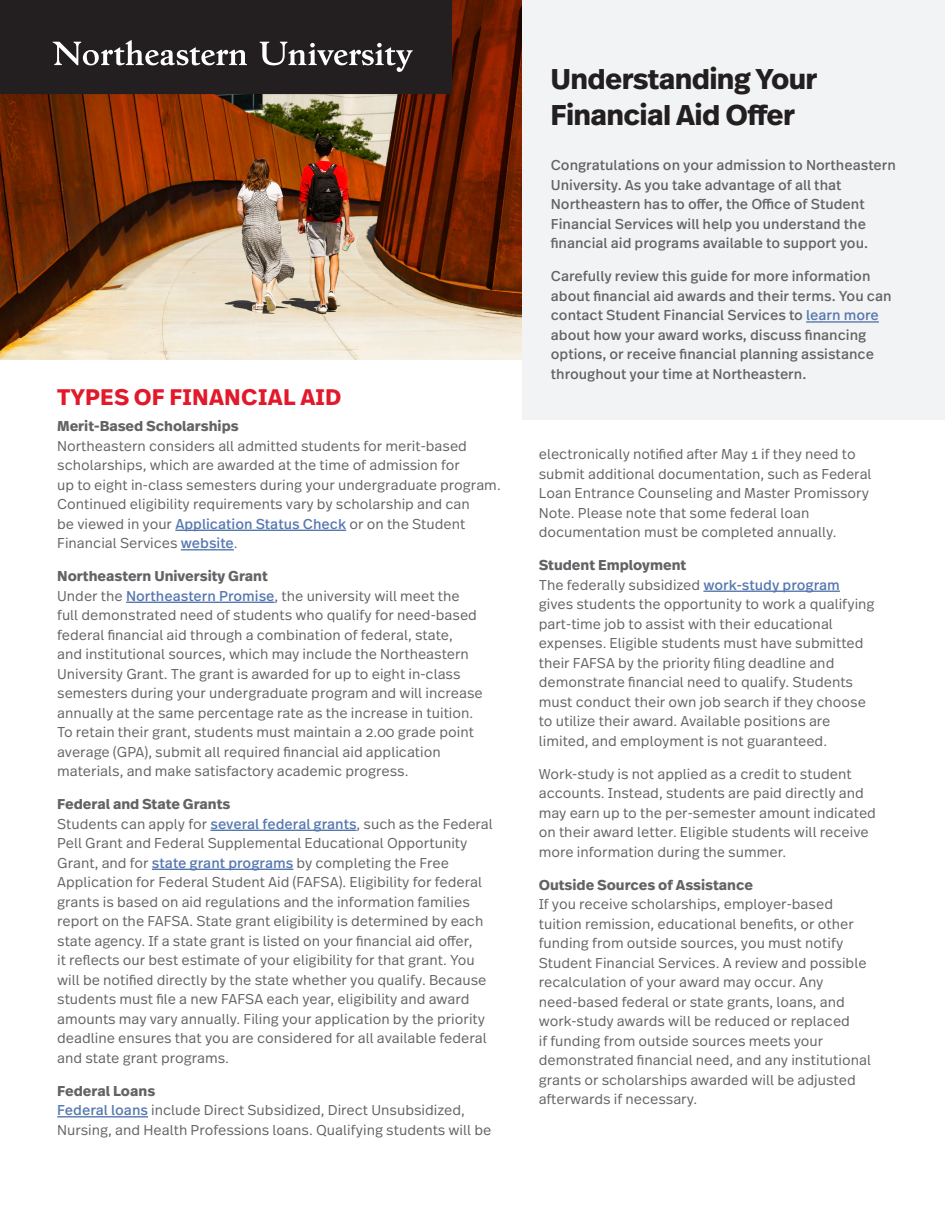
<style>
.page{position:relative;width:945px;height:1215px;background:#fff}
.page>*{position:absolute;margin:0;border:0;box-sizing:border-box;transform-origin:0 0}
.t1{font:700 28.5px/36px "Real Head Pro";color:#231f20}
.Subhead_A-Red{font:700 22.5px "Real Text Pro";letter-spacing:.01em;color:#e2192b}
.Paragraph{font:300 14.25px/19.5px "Real Text Pro";color:#636366}
.Paragraph-2{font:14.25px/19.5px "Real Text Pro";color:#636366}
.Paragraph_Text_B{font:700 14.25px "Real Text Pro";color:#636366}
.s1{font-weight:400;color:#5678b0}
.s2{color:#5678b0}
</style>
<div class="page">
<img style="left:0;top:0;width:522px;height:360px">
<svg style="left:0;top:0;width:452px;height:94px;background:#302c2d"></svg>
<div style="left:522px;top:0;width:423px;height:420px;background:#f2f3f4"></div>
<hr style="left:806px;top:321px;width:73px;height:2px;background:#5678b0">
<hr style="left:175px;top:530px;width:171px;height:1px;background:#5678b0">
<hr style="left:181px;top:549px;width:53px;height:1px;background:#5678b0">
<hr style="left:126px;top:602px;width:149px;height:1px;background:#5678b0">
<hr style="left:210px;top:830px;width:147px;height:1px;background:#5678b0">
<hr style="left:152px;top:869px;width:141px;height:1px;background:#5678b0">
<hr style="left:57px;top:1116px;width:91px;height:1px;background:#5678b0">
<hr style="left:703px;top:591px;width:137px;height:1px;background:#5678b0">
<p class="Subhead_A-Red" style="left:57px;top:381px;width:286px">TYPES OF FINANCIAL AID</p>
<p class="Paragraph_Text_B" style="left:57px;top:416px;width:183px">Merit-Based Scholarships</p>
<p class="Paragraph" style="left:57px;top:436px;width:445px">Northeastern considers all admitted students for merit-based scholarships, which are awarded at the time of admission for<br>up to eight in-class semesters during your undergraduate program.<br>Continued eligibility requirements vary by scholarship and can<br>be viewed in your <span class="s1">Application Status Check</span> or on the Student Financial Services <span class="s1">website</span>.</p>
<p class="Paragraph_Text_B" style="left:57px;top:566px;width:212px">Northeastern University Grant</p>
<p class="Paragraph" style="left:57px;top:586px;width:427px">Under the <span class="s1">Northeastern Promise</span>, the university will meet the full demonstrated need of students who qualify for need-based federal financial aid through a combination of federal, state,<br>and institutional sources, which may include the Northeastern University Grant. The grant is awarded for up to eight in-class semesters during your undergraduate program and will increase annually at the same percentage rate as the increase in tuition.<br>To retain their grant, students must maintain a 2.00 grade point average (GPA), submit all required financial aid application materials, and make satisfactory academic progress.</p>
<p class="Paragraph_Text_B" style="left:57px;top:794px;width:175px">Federal and State Grants</p>
<p class="Paragraph" style="left:57px;top:814px;width:437px">Students can apply for <span class="s1">several federal grants</span>, such as the Federal Pell Grant and Federal Supplemental Educational Opportunity Grant, and for <span class="s1">state grant programs</span> by completing the Free Application for Federal Student Aid (FAFSA). Eligibility for federal grants is based on aid regulations and the information families report on the FAFSA. State grant eligibility is determined by each state agency. If a state grant is listed on your financial aid offer,<br>it reflects our best estimate of your eligibility for that grant. You will be notified directly by the state whether you qualify. Because students must file a new FAFSA each year, eligibility and award amounts may vary annually. Filing your application by the priority deadline ensures that you are considered for all available federal and state grant programs.</p>
<p class="Paragraph_Text_B" style="left:57px;top:1080px;width:100px">Federal Loans</p>
<p class="Paragraph" style="left:57px;top:1100px;width:436px"><span class="s1">Federal loans</span> include Direct Subsidized, Direct Unsubsidized,<br>Nursing, and Health Professions loans. Qualifying students will be</p>
<p class="t1" style="left:551px;top:60px;width:268px">Understanding Your<br>Financial Aid Offer</p>
<p class="Paragraph-2" style="left:551px;top:155px;width:347px">Congratulations on your admission to Northeastern University. As you take advantage of all that Northeastern has to offer, the Office of Student Financial Services will help you understand the financial aid programs available to support you.</p>
<p class="Paragraph-2" style="left:551px;top:266px;width:342px">Carefully review this guide for more information about financial aid awards and their terms. You can contact Student Financial Services to <span class="s2">learn more </span>about how your award works, discuss financing options, or receive financial planning assistance throughout your time at Northeastern.</p>
<p class="Paragraph" style="left:539px;top:444px;width:334px">electronically notified after May 1 if they need to submit additional documentation, such as Federal Loan Entrance Counseling and Master Promissory Note. Please note that some federal loan documentation must be completed annually.</p>
<p class="Paragraph_Text_B" style="left:539px;top:555px;width:149px">Student Employment</p>
<p class="Paragraph" style="left:539px;top:574px;width:337px">The federally subsidized <span class="s1">work-study program </span>gives students the opportunity to work a qualifying part-time job to assist with their educational expenses. Eligible students must have submitted their FAFSA by the priority filing deadline and demonstrate financial need to qualify. Students must conduct their own job search if they choose to utilize their award. Available positions are limited, and employment is not guaranteed.</p>
<p class="Paragraph" style="left:539px;top:763px;width:339px">Work-study is not applied as a credit to student accounts. Instead, students are paid directly and may earn up to the per-semester amount indicated on their award letter. Eligible students will receive more information during the summer.</p>
<p class="Paragraph_Text_B" style="left:539px;top:874px;width:216px">Outside Sources of Assistance</p>
<p class="Paragraph" style="left:539px;top:894px;width:334px">If you receive scholarships, employer-based tuition remission, educational benefits, or other funding from outside sources, you must notify Student Financial Services. A review and possible recalculation of your award may occur. Any need-based federal or state grants, loans, and work-study awards will be reduced or replaced<br>if funding from outside sources meets your demonstrated financial need, and any institutional grants or scholarships awarded will be adjusted afterwards if necessary.</p>
</div>
